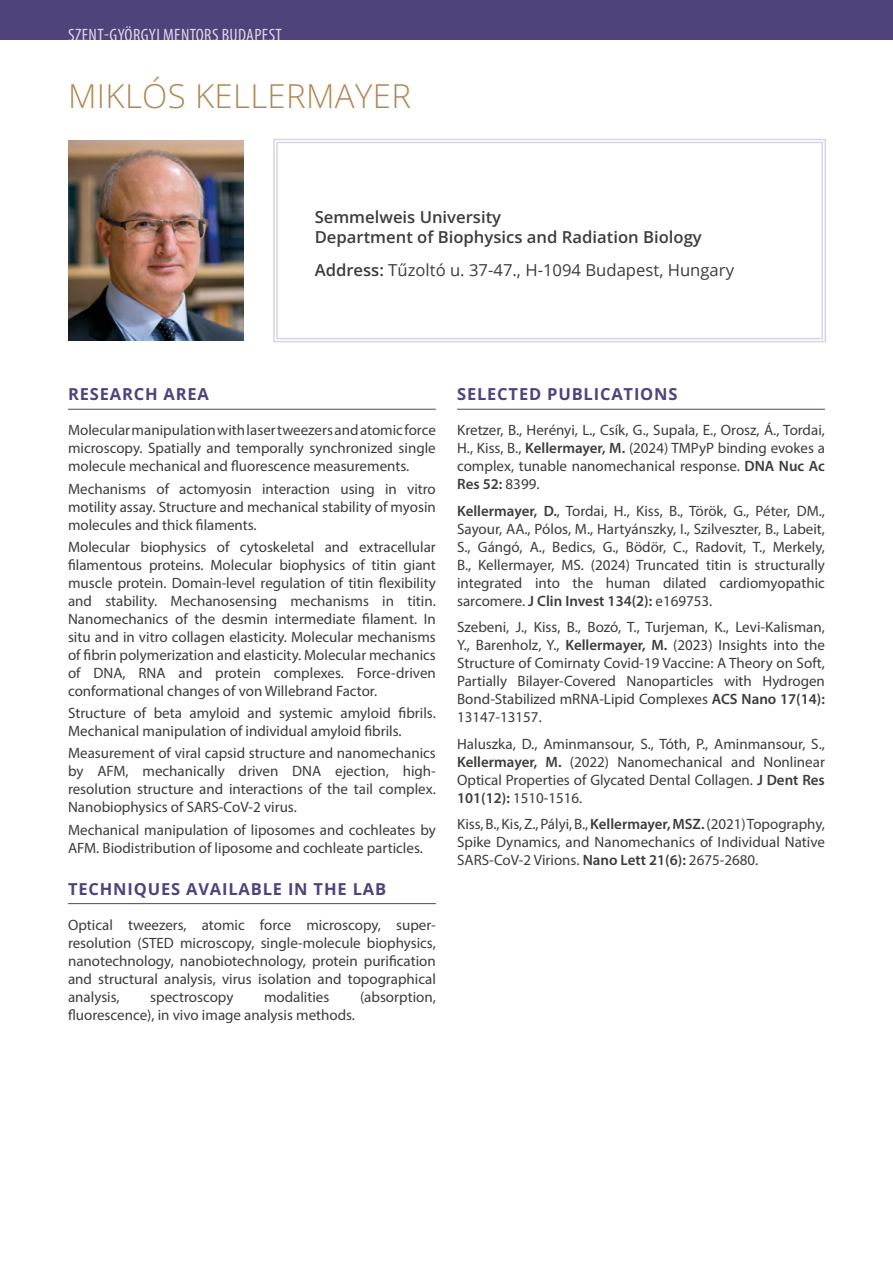
<style>
.page{position:relative;width:893px;height:1263px;background:#fff}
.page>*{position:absolute;margin:0;border:0;box-sizing:border-box;transform-origin:0 0}
.t1{font:300 33px "Open Sans";letter-spacing:.01em;color:#b28755}
.t2{font:condensed 18px "Myriad Pro";letter-spacing:.02em;color:#fff}
.t3{font:600 16.5px/19.8px "Open Sans";color:#3c3c3b}
.t4{font:700 16.5px "Open Sans";letter-spacing:.05em;color:#50427b}
.t5{font:16.5px "Open Sans";color:#3c3c3b}
.t6{font:15px/18px "Myriad Pro";color:#3c3c3b;text-align:justify}
.s1{font-weight:600}
</style>
<div class="page">
<div style="left:0;top:0;width:893px;height:40px;background:#50427b"></div>
<svg style="left:273px;top:138px;width:553px;height:205px"></svg>
<div style="left:276px;top:142px;width:547px;height:197px;border:1px solid #d8d4e3"></div>
<hr style="left:68px;top:409px;width:368px;height:1px;background:#50427b">
<hr style="left:68px;top:903px;width:368px;height:1px;background:#50427b">
<hr style="left:457px;top:409px;width:368px;height:1px;background:#50427b">
<img style="left:68px;top:141px;width:176px;height:199px">
<p class="t2" style="left:68px;top:24px;width:215px">SZENT-GYÖRGYI MENTORS BUDAPEST</p>
<h1 class="t1" style="left:68px;top:73px;width:344px">MIKLÓS KELLERMAYER</h1>
<p class="t3" style="left:315px;top:207px;width:389px">Semmelweis University<br>Department of Biophysics and Radiation Biology</p>
<p class="t5" style="left:315px;top:258px;width:421px"><span class="s1">Address:</span> Tűzoltó u. 37-47., H-1094 Budapest, Hungary</p>
<p class="t4" style="left:68px;top:383px;width:142px">RESEARCH AREA</p>
<p class="t6" style="left:68px;top:421px;width:369px">Molecular manipulation with laser tweezers and atomic force microscopy. Spatially and temporally synchronized single molecule mechanical and fluorescence measurements.</p>
<p class="t6" style="left:68px;top:479px;width:369px">Mechanisms of actomyosin interaction using in vitro motility assay. Structure and mechanical stability of myosin molecules and thick filaments.</p>
<p class="t6" style="left:68px;top:538px;width:369px">Molecular biophysics of cytoskeletal and extracellular filamentous proteins. Molecular biophysics of titin giant muscle protein. Domain-level regulation of titin flexibility and stability. Mechanosensing mechanisms in titin.<br>Nanomechanics of the desmin intermediate filament. In situ and in vitro collagen elasticity. Molecular mechanisms of fibrin polymerization and elasticity. Molecular mechanics of DNA, RNA and protein complexes. Force-driven conformational changes of von Willebrand Factor.</p>
<p class="t6" style="left:68px;top:704px;width:369px">Structure of beta amyloid and systemic amyloid fibrils.<br>Mechanical manipulation of individual amyloid fibrils.</p>
<p class="t6" style="left:68px;top:744px;width:369px">Measurement of viral capsid structure and nanomechanics by AFM, mechanically driven DNA ejection, high&shy;resolution structure and interactions of the tail complex.<br>Nanobiophysics of SARS-CoV-2 virus.</p>
<p class="t6" style="left:68px;top:820px;width:369px">Mechanical manipulation of liposomes and cochleates by<br>AFM. Biodistribution of liposome and cochleate particles.</p>
<p class="t4" style="left:68px;top:877px;width:320px">TECHNIQUES AVAILABLE IN THE LAB</p>
<p class="t6" style="left:68px;top:915px;width:369px">Optical tweezers, atomic force microscopy, super&shy;resolution (STED microscopy, single-molecule biophysics, nanotechnology, nanobiotechnology, protein purification and structural analysis, virus isolation and topographical analysis,</p>
<p class="t6" style="left:150px;top:987px;width:85px">spectroscopy</p>
<p class="t6" style="left:264px;top:987px;width:67px">modalities</p>
<p class="t6" style="left:360px;top:987px;width:77px">(absorption,</p>
<p class="t6" style="left:68px;top:1005px;width:289px">fluorescence), in vivo image analysis methods.</p>
<p class="t4" style="left:457px;top:383px;width:222px">SELECTED PUBLICATIONS</p>
<p class="t6" style="left:457px;top:421px;width:369px">Kretzer, B., Herényi, L., Csík, G., Supala, E., Orosz, Á., Tordai, H., Kiss, B., <span class="s1">Kellermayer, M.</span> (2024) TMPyP binding evokes a complex, tunable nanomechanical response. <span class="s1">DNA Nuc Ac Res 52:</span> 8399.</p>
<p class="t6" style="left:457px;top:502px;width:369px"><span class="s1">Kellermayer, D.</span>, Tordai, H., Kiss, B., Török, G., Péter, DM., Sayour, AA., Pólos, M., Hartyánszky, I., Szilveszter, B., Labeit, S., Gángó, A., Bedics, G., Bödör, C., Radovit, T., Merkely, B., Kellermayer, MS. (2024) Truncated titin is structurally integrated into the human dilated cardiomyopathic sarcomere. <span class="s1">J Clin Invest 134(2):</span> e169753.</p>
<p class="t6" style="left:457px;top:618px;width:369px">Szebeni, J., Kiss, B., Bozó, T., Turjeman, K., Levi-Kalisman, Y., Barenholz, Y., <span class="s1">Kellermayer, M.</span> (2023) Insights into the Structure of Comirnaty Covid-19 Vaccine: A Theory on Soft, Partially Bilayer-Covered Nanoparticles with Hydrogen Bond-Stabilized mRNA-Lipid Complexes <span class="s1">ACS Nano 17(14):<br></span>13147-13157.</p>
<p class="t6" style="left:457px;top:735px;width:369px">Haluszka, D., Aminmansour, S., Tóth, P., Aminmansour, S., <span class="s1">Kellermayer, M.</span> (2022) Nanomechanical and Nonlinear Optical Properties of Glycated Dental Collagen. <span class="s1">J Dent Res 101(12):</span> 1510-1516.</p>
<p class="t6" style="left:457px;top:815px;width:369px">Kiss, B., Kis, Z., Pályi, B., <span class="s1">Kellermayer, MSZ.</span> (2021) Topography, Spike Dynamics, and Nanomechanics of Individual Native SARS-CoV-2 Virions. <span class="s1">Nano Lett 21(6):</span> 2675-2680.</p>
</div>
